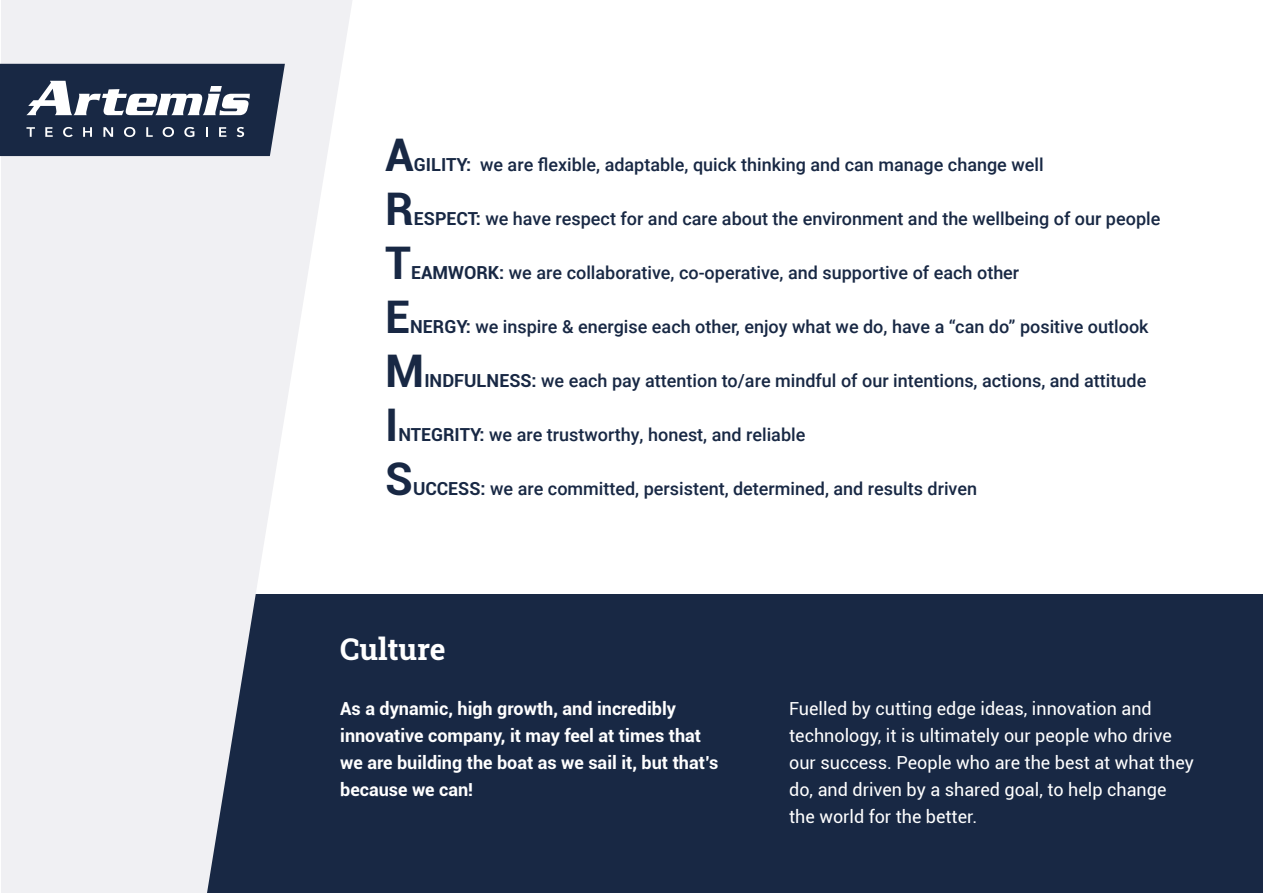
<style>
.page{position:relative;width:1263px;height:893px;background:#fff}
.page>*{position:absolute;margin:0;border:0;box-sizing:border-box;transform-origin:0 0}
.t1{font:700 45px "Roboto";color:#182844}
.t2{font:700 30px "Roboto Slab";color:#fff}
.t3{font:500 18px "Roboto";color:#182844}
.t4{font:18px/27px "Roboto";color:#fff}
.t5{font:700 18px/27px "Roboto";color:#fff}
.s1{font-weight:700}
</style>
<div class="page">
<div style="left:99px;top:594px;width:1164px;height:299px;background:#182844"></div>
<svg style="left:1px;top:0;width:351px;height:893px;fill:#f0f0f3"></svg>
<svg style="left:0;top:64px;width:285px;height:92px;background:#3f4c63"></svg>
<h1 class="t1" style="left:385px;top:123px;width:30px">A</h1>
<p class="t3" style="left:414px;top:152px;width:631px"><span class="s1">GILITY:</span> we are flexible, adaptable, quick thinking and can manage change well</p>
<h1 class="t1" style="left:385px;top:177px;width:30px">R</h1>
<p class="t3" style="left:414px;top:206px;width:748px"><span class="s1">ESPECT:</span> we have respect for and care about the environment and the wellbeing of our people</p>
<h1 class="t1" style="left:385px;top:231px;width:27px">T</h1>
<p class="t3" style="left:411px;top:260px;width:610px"><span class="s1">EAMWORK:</span> we are collaborative, co-operative, and supportive of each other</p>
<h1 class="t1" style="left:385px;top:285px;width:27px">E</h1>
<p class="t3" style="left:410px;top:314px;width:740px"><span class="s1">NERGY:</span> we inspire &amp; energise each other, enjoy what we do, have a “can do” positive outlook</p>
<h1 class="t1" style="left:385px;top:339px;width:41px">M</h1>
<p class="t3" style="left:424px;top:368px;width:723px"><span class="s1">INDFULNESS:</span> we each pay attention to/are mindful of our intentions, actions, and attitude</p>
<h1 class="t1" style="left:385px;top:393px;width:15px">I</h1>
<p class="t3" style="left:398px;top:422px;width:408px"><span class="s1">NTEGRITY:</span> we are trustworthy, honest, and reliable</p>
<h1 class="t1" style="left:385px;top:447px;width:29px">S</h1>
<p class="t3" style="left:413px;top:476px;width:566px"><span class="s1">UCCESS:</span> we are committed, persistent, determined, and results driven</p>
<h2 class="t2" style="left:340px;top:629px;width:107px">Culture</h2>
<p class="t5" style="left:340px;top:694px;width:380px">As a dynamic, high growth, and incredibly innovative company, it may feel at times that we are building the boat as we sail it, but that’s because we can!</p>
<p class="t4" style="left:789px;top:695px;width:406px">Fuelled by cutting edge ideas, innovation and technology, it is ultimately our people who drive our success. People who are the best at what they do, and driven by a shared goal, to help change the world for the better.</p>
</div>
